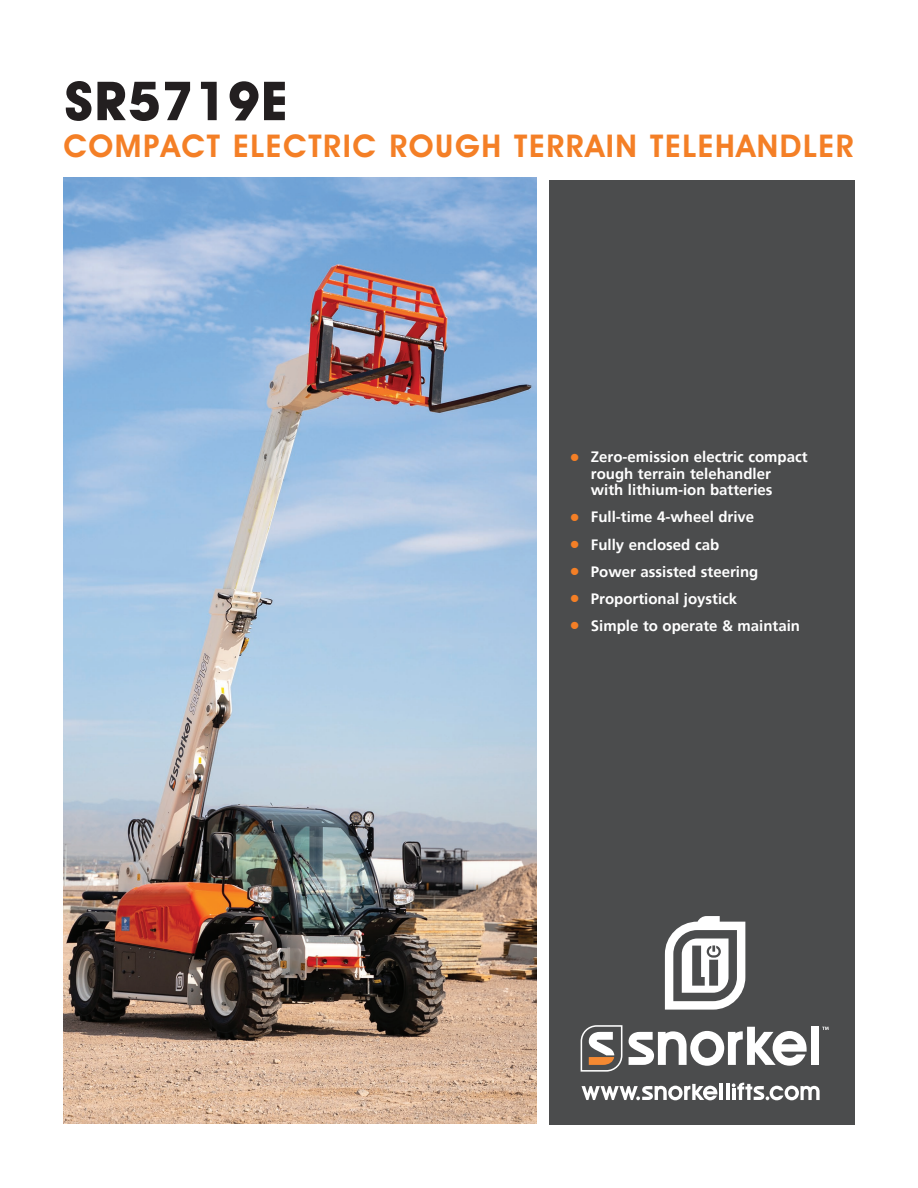
<style>
.page{position:relative;width:918px;height:1188px;background:#fff}
.page>*{position:absolute;margin:0;border:0;box-sizing:border-box;transform-origin:0 0}
.t1{font:700 54px "Avant Garde IT Cby BT";letter-spacing:.02em;color:#231f20}
.t2{font:600 31.5px "Avant Garde IT Cby BT";letter-spacing:.05em;color:#f47f26}
.t3{font:700 15px/16.5px "Frutiger";color:#fff}
.s1{font-size:21px;color:#f47f26}
</style>
<div class="page">
<div style="left:549px;top:180px;width:305px;height:944px;background:#4b4c4d"></div>
<hr style="left:719px;top:1084px;width:3px;height:16px;background:#fff">
<hr style="left:726px;top:1084px;width:3px;height:16px;background:#fff">
<svg style="left:582px;top:1084px;width:135px;height:16px"></svg>
<svg style="left:732px;top:1083px;width:88px;height:17px"></svg>
<svg style="left:822px;top:1027px;width:7px;height:3px"></svg>
<div style="left:811px;top:1027px;width:7px;height:38px;background:#fff"></div>
<svg style="left:629px;top:1027px;width:178px;height:39px"></svg>
<svg style="left:581px;top:1025px;width:41px;height:47px"></svg>
<img style="left:63px;top:177px;width:474px;height:946px">
<svg style="left:665px;top:916px;width:80px;height:94px"></svg>
<p class="t1" style="left:64px;top:68px;width:225px">SR5719E</p>
<p class="t2" style="left:63px;top:127px;width:792px">COMPACT ELECTRIC ROUGH TERRAIN TELEHANDLER</p>
<p class="t3" style="left:591px;top:449px;width:218px;text-indent:-21px"><span class="s1">•</span> Zero-emission electric compact rough terrain telehandler<br>with lithium-ion batteries</p>
<p class="t3" style="left:570px;top:509px;width:186px"><span class="s1">•</span> Full-time 4-wheel drive</p>
<p class="t3" style="left:570px;top:536px;width:151px"><span class="s1">•</span> Fully enclosed cab</p>
<p class="t3" style="left:570px;top:563px;width:190px"><span class="s1">•</span> Power assisted steering</p>
<p class="t3" style="left:570px;top:590px;width:169px"><span class="s1">•</span> Proportional joystick</p>
<p class="t3" style="left:570px;top:618px;width:232px"><span class="s1">•</span> Simple to operate &amp; maintain</p>
</div>
